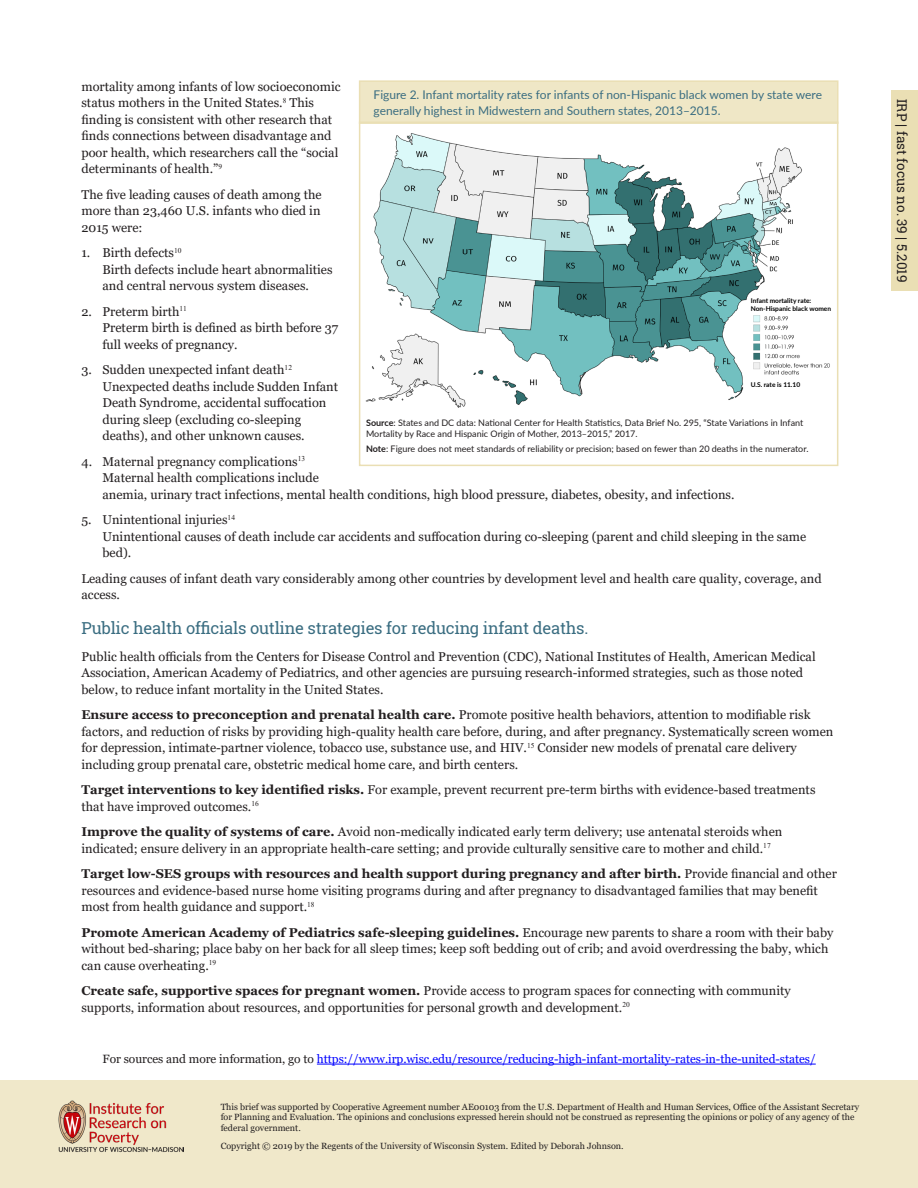
<style>
.page{position:relative;width:918px;height:1188px;background:#fff}
.page>*{position:absolute;margin:0;border:0;box-sizing:border-box;transform-origin:0 0}
.t1{font:16.5px "Roboto Slab";letter-spacing:-.015em;color:#3a6d81}
.t2{font:13.5px "Roboto Slab";color:#231f20}
.T1{font:12.75px/16.5px "Georgia";color:#231f20}
.Infographic_Header{font:12px/16.5px "Lato";color:#3a6d81}
.EL50{font:12px "Georgia";letter-spacing:-.005em;color:#00f}
.t3{font:9px/10.8px "Georgia";color:#231f20}
.Infographic_small_te{font:9px/10.8px "Lato";color:#231f20}
.t4{font:700 6.6px/7.9px "Lato";color:#000}
.s1{font-weight:700}
.s2{color:#231f20}
</style>
<div class="page">
<div style="left:0;top:1080px;width:918px;height:108px;background:#f0e8ca"></div>
<img style="left:59px;top:1100px;width:124px;height:52px">
<div style="left:891px;top:90px;width:27px;height:201px;background:#eadfb4"></div>
<hr style="left:317px;top:1064px;width:499px;height:1px;background:#00f">
<div style="left:359px;top:122px;width:479px;height:344px;border:2px solid #eadfb4"></div>
<div style="left:360px;top:81px;width:478px;height:42px;background:#efe7c6"></div>
<div style="left:359px;top:80px;width:479px;height:44px;border:2px solid #eadfb4"></div>
<img style="left:365px;top:133px;width:465px;height:275px">
<div style="left:748px;top:297px;width:87px;height:16px;background:#fff"></div>
<p class="T1" style="left:81px;top:78px;width:261px">mortality among infants of low socioeconomic status mothers in the United States.<sup>8</sup> This finding is consistent with other research that finds connections between disadvantage and poor health, which researchers call the “social determinants of health.”<sup>9</sup></p>
<p class="T1" style="left:81px;top:186px;width:242px;text-align:justify">The five leading causes of death among the more than 23,460 U.S. infants who died in 2015 were:</p>
<p class="T1" style="left:102px;top:245px;width:232px;text-indent:-21px">1. Birth defects<sup>10<br></sup>Birth defects include heart abnormalities and central nervous system diseases.</p>
<p class="T1" style="left:102px;top:303px;width:237px;text-indent:-21px">2. Preterm birth<sup>11<br></sup>Preterm birth is defined as birth before 37 full weeks of pregnancy.</p>
<p class="T1" style="left:102px;top:362px;width:237px;text-indent:-21px">3. Sudden unexpected infant death<sup>12<br></sup>Unexpected deaths include Sudden Infant Death Syndrome, accidental suffocation during sleep (excluding co-sleeping deaths), and other unknown causes.</p>
<p class="T1" style="left:102px;top:453px;width:634px;text-indent:-21px">4. Maternal pregnancy complications<sup>13<br></sup>Maternal health complications include<br>anemia, urinary tract infections, mental health conditions, high blood pressure, diabetes, obesity, and infections.</p>
<p class="T1" style="left:102px;top:512px;width:705px;text-indent:-21px">5. Unintentional injuries<sup>14<br></sup>Unintentional causes of death include car accidents and suffocation during co-sleeping (parent and child sleeping in the same bed).</p>
<p class="T1" style="left:81px;top:570px;width:742px">Leading causes of infant death vary considerably among other countries by development level and health care quality, coverage, and access.</p>
<h2 class="t1" style="left:81px;top:616px;width:508px">Public health officials outline strategies for reducing infant deaths.</h2>
<p class="T1" style="left:81px;top:648px;width:736px">Public health officials from the Centers for Disease Control and Prevention (CDC), National Institutes of Health, American Medical<br>Association, American Academy of Pediatrics, and other agencies are pursuing research-informed strategies, such as those noted below, to reduce infant mortality in the United States.</p>
<p class="T1" style="left:81px;top:707px;width:753px"><span class="s1">Ensure access to preconception and prenatal health care.</span> Promote positive health behaviors, attention to modifiable risk factors, and reduction of risks by providing high-quality health care before, during, and after pregnancy. Systematically screen women for depression, intimate-partner violence, tobacco use, substance use, and HIV.<sup>15</sup> Consider new models of prenatal care delivery including group prenatal care, obstetric medical home care, and birth centers.</p>
<p class="T1" style="left:81px;top:782px;width:736px"><span class="s1">Target interventions to key identified risks.</span> For example, prevent recurrent pre-term births with evidence-based treatments that have improved outcomes.<sup>16</sup></p>
<p class="T1" style="left:81px;top:824px;width:702px"><span class="s1">Improve the quality of systems of care.</span> Avoid non-medically indicated early term delivery; use antenatal steroids when indicated; ensure delivery in an appropriate health-care setting; and provide culturally sensitive care to mother and child.<sup>17</sup></p>
<p class="T1" style="left:81px;top:866px;width:757px"><span class="s1">Target low-SES groups with resources and health support during pregnancy and after birth.</span> Provide financial and other resources and evidence-based nurse home visiting programs during and after pregnancy to disadvantaged families that may benefit most from health guidance and support.<sup>18</sup></p>
<p class="T1" style="left:81px;top:924px;width:753px"><span class="s1">Promote American Academy of Pediatrics safe-sleeping guidelines.</span> Encourage new parents to share a room with their baby without bed-sharing; place baby on her back for all sleep times; keep soft bedding out of crib; and avoid overdressing the baby, which can cause overheating.<sup>19</sup></p>
<p class="T1" style="left:81px;top:983px;width:711px"><span class="s1">Create safe, supportive spaces for pregnant women.</span> Provide access to program spaces for connecting with community supports, information about resources, and opportunities for personal growth and development.<sup>20</sup></p>
<p class="Infographic_Header" style="left:374px;top:86px;width:450px">Figure 2. Infant mortality rates for infants of non-Hispanic black women by state were generally highest in Midwestern and Southern states, 2013–2015.</p>
<p class="t4" style="left:751px;top:296px;width:82px">Infant mortality rate:<br>Non-Hispanic black women</p>
<p class="t4" style="left:751px;top:380px;width:51px">U.S. rate is 11.10</p>
<p class="Infographic_small_te" style="left:366px;top:417px;width:439px"><span class="s1">Source</span>: States and DC data: National Center for Health Statistics, Data Brief No. 295, “State Variations in Infant<br>Mortality by Race and Hispanic Origin of Mother, 2013–2015,” 2017.</p>
<p class="Infographic_small_te" style="left:366px;top:443px;width:444px"><span class="s1">Note</span>: Figure does not meet standards of reliability or precision; based on fewer than 20 deaths in the numerator.</p>
<p class="EL50" style="left:103px;top:1052px;width:715px"><span class="s2">For sources and more information, go to</span> https://www.irp.wisc.edu/resource/reducing-high-infant-mortality-rates-in-the-united-states/</p>
<p class="t3" style="left:221px;top:1101px;width:640px">This brief was supported by Cooperative Agreement number AE00103 from the U.S. Department of Health and Human Services, Office of the Assistant Secretary for Planning and Evaluation. The opinions and conclusions expressed herein should not be construed as representing the opinions or policy of any agency of the federal government.</p>
<p class="t3" style="left:221px;top:1141px;width:404px">Copyright © 2019 by the Regents of the University of Wisconsin System. Edited by Deborah Johnson.</p>
<p class="t2" style="left:911px;top:99px;width:185px;rotate:90deg">IRP | fast focus no. 39 | 5.2019</p>
</div>
